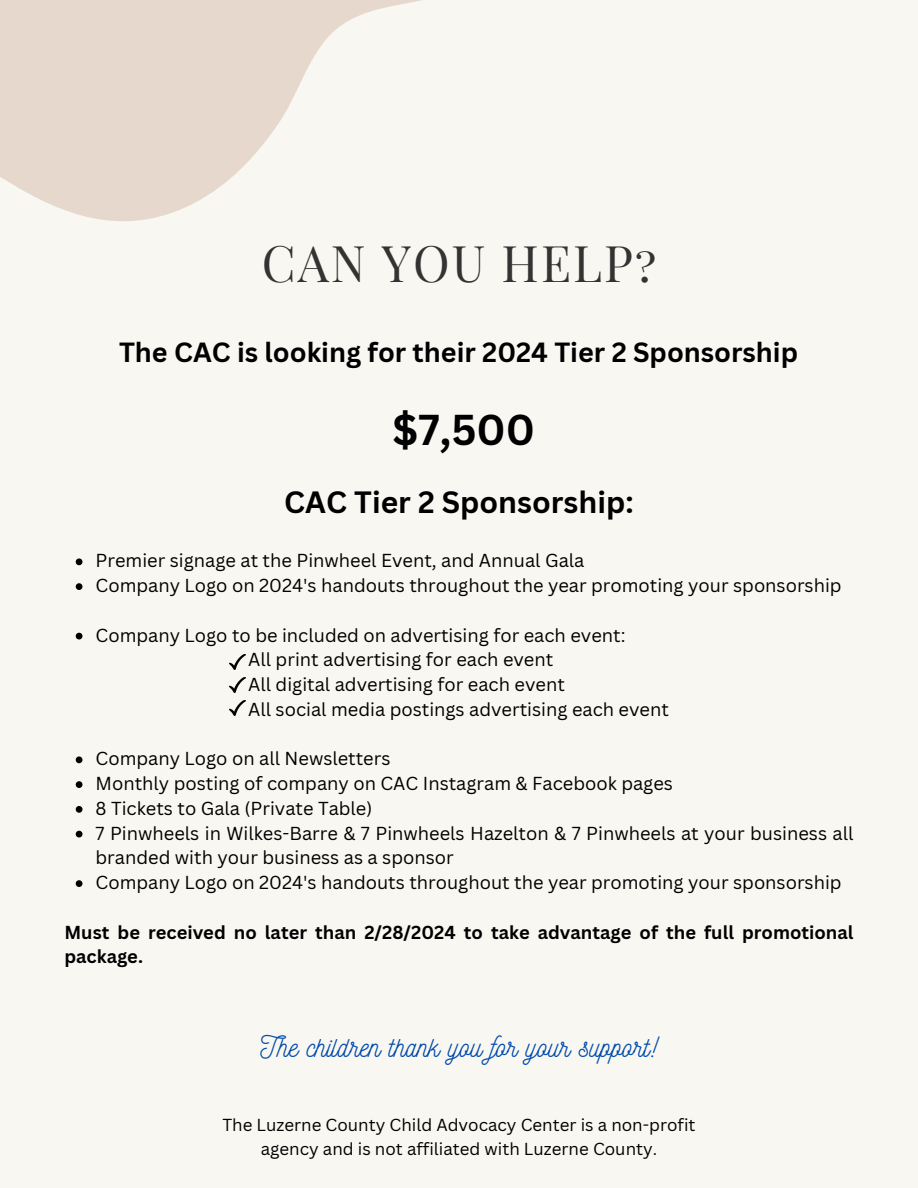
<style>
.page{position:relative;width:918px;height:1188px;background:#f9f7f1}
.page>*{position:absolute;margin:0;border:0;box-sizing:border-box;transform-origin:0 0}
.t1{font:49.35px "Playfair Display SC";letter-spacing:.04em;color:#333}
.t2{font:700 42px "Canva Sans";color:#000}
.t3{font:700 30px "Canva Sans";color:#000}
.t4{font:28.2px "Nickainley";color:#004aad}
.t5{font:700 27px "Canva Sans";color:#000}
.t6{font:18.3px/24.8px "Canva Sans";color:#000}
.t7{font:700 18.3px/24.8px "Canva Sans";color:#000}
.t8{font:16.95px "Canva Sans";color:#000}
</style>
<div class="page">
<svg style="left:0;top:0;width:422px;height:221px;fill:#e6d8cd"></svg>
<svg style="left:76px;top:558px;width:6px;height:7px"></svg>
<svg style="left:76px;top:583px;width:6px;height:7px"></svg>
<svg style="left:76px;top:633px;width:6px;height:6px"></svg>
<svg style="left:76px;top:756px;width:6px;height:7px"></svg>
<svg style="left:76px;top:781px;width:6px;height:7px"></svg>
<svg style="left:76px;top:806px;width:6px;height:7px"></svg>
<svg style="left:76px;top:831px;width:6px;height:6px"></svg>
<svg style="left:76px;top:880px;width:6px;height:7px"></svg>
<img style="left:229px;top:655px;width:16px;height:14px">
<img style="left:229px;top:678px;width:16px;height:14px">
<img style="left:229px;top:701px;width:16px;height:14px">
<p class="t1" style="left:262px;top:228px;width:396px">CAN YOU HELP?</p>
<h1 class="t5" style="left:119px;top:333px;width:681px">The CAC is looking for their 2024 Tier 2 Sponsorship</h1>
<h5 class="t2" style="left:393px;top:400px;width:144px">$7,500</h5>
<h2 class="t3" style="left:284px;top:481px;width:351px">CAC Tier 2 Sponsorship:</h2>
<h3 class="t6" style="left:96px;top:548px;width:490px">Premier signage at the Pinwheel Event, and Annual Gala</h3>
<p class="t6" style="left:96px;top:573px;width:748px">Company Logo on 2024's handouts throughout the year promoting your sponsorship</p>
<p class="t6" style="left:96px;top:622px;width:531px">Company Logo to be included on advertising for each event:</p>
<p class="t6" style="left:248px;top:647px;width:307px">All print advertising for each event</p>
<p class="t6" style="left:248px;top:672px;width:318px">All digital advertising for each event</p>
<p class="t6" style="left:248px;top:697px;width:422px">All social media postings advertising each event</p>
<p class="t6" style="left:96px;top:746px;width:296px">Company Logo on all Newsletters</p>
<p class="t6" style="left:96px;top:771px;width:579px">Monthly posting of company on CAC Instagram &amp; Facebook pages</p>
<p class="t6" style="left:96px;top:796px;width:278px">8 Tickets to Gala (Private Table)</p>
<p class="t6" style="left:96px;top:820px;width:759px">7 Pinwheels in Wilkes-Barre &amp; 7 Pinwheels Hazelton &amp; 7 Pinwheels at your business all branded with your business as a sponsor</p>
<p class="t6" style="left:96px;top:870px;width:748px">Company Logo on 2024's handouts throughout the year promoting your sponsorship</p>
<p class="t7" style="left:64px;top:919px;width:791px">Must be received no later than 2/28/2024 to take advantage of the full promotional package.</p>
<h6 class="t4" style="left:260px;top:1029px;width:399px">The children thank you for your support!</h6>
<h4 class="t8" style="left:222px;top:1113px;width:475px">The Luzerne County Child Advocacy Center is a non-profit</h4>
<p class="t8" style="left:261px;top:1137px;width:398px">agency and is not affiliated with Luzerne County.</p>
</div>
